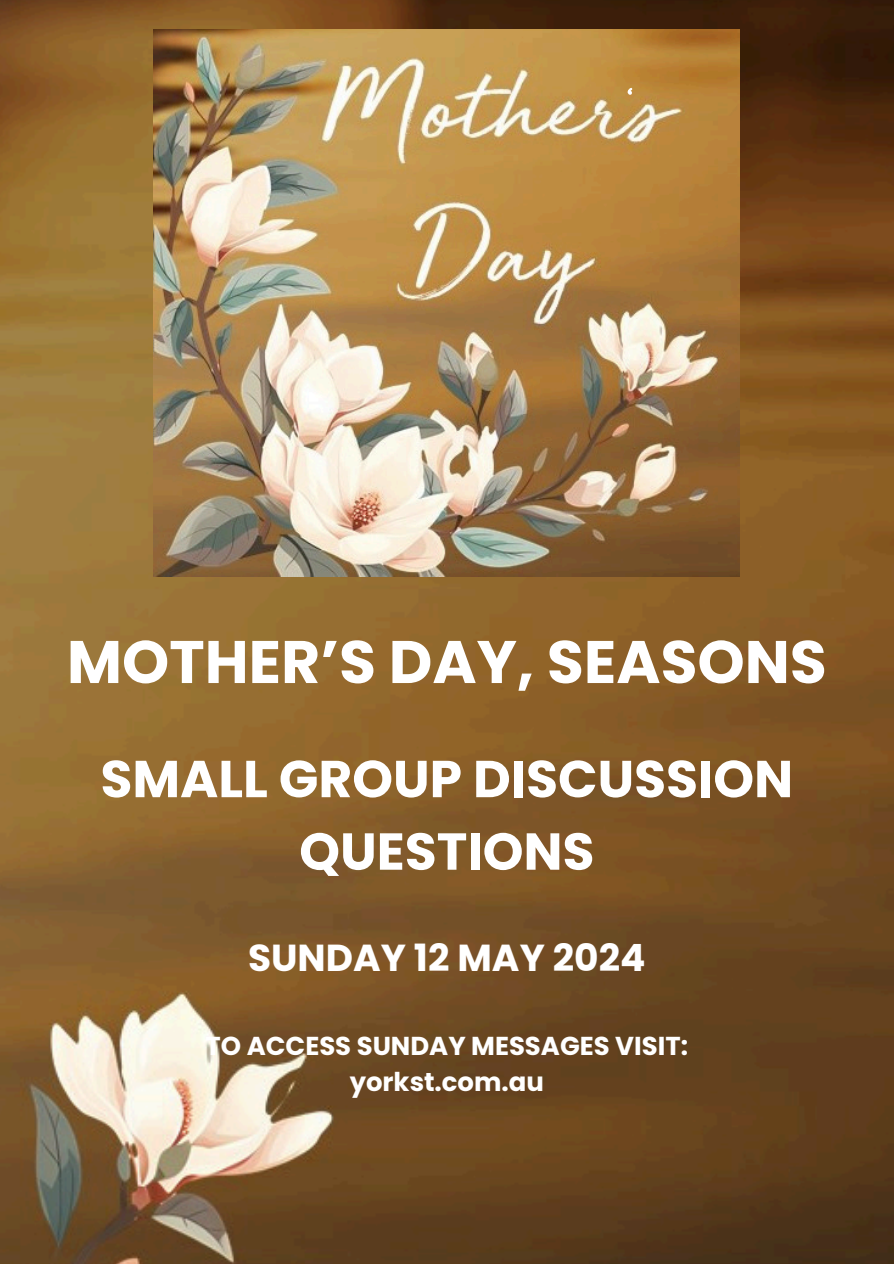
<style>
.page{position:relative;width:894px;height:1264px;background:#fff}
.page>*{position:absolute;margin:0;border:0;box-sizing:border-box;transform-origin:0 0}
.t1{font:80.4px "Bellaboo";color:#fff}
.t2{font:700 60px "Poppins";color:#fff}
.t3{font:700 51.9px/72.4px "Poppins";color:#fff;text-align:center}
.t4{font:700 37.5px "Poppins";color:#fff}
.t5{font:700 25.95px/36px "Poppins";color:#fff;text-align:center}
</style>
<div class="page">
<img style="left:0;top:0;width:893px;height:1263px">
<img style="left:153px;top:29px;width:586px;height:547px">
<h3 class="t1" style="left:628px;top:51px;width:10px">‘</h3>
<h2 class="t2" style="left:67px;top:620px;width:761px">MOTHER’S DAY, SEASONS</h2>
<h1 class="t3" style="left:100px;top:742px;width:694px">SMALL GROUP DISCUSSION<br>QUESTIONS</h1>
<p class="t4" style="left:248px;top:931px;width:399px">SUNDAY 12 MAY 2024</p>
<p class="t5" style="left:205px;top:1028px;width:484px">TO ACCESS SUNDAY MESSAGES VISIT: yorkst.com.au</p>
</div>
